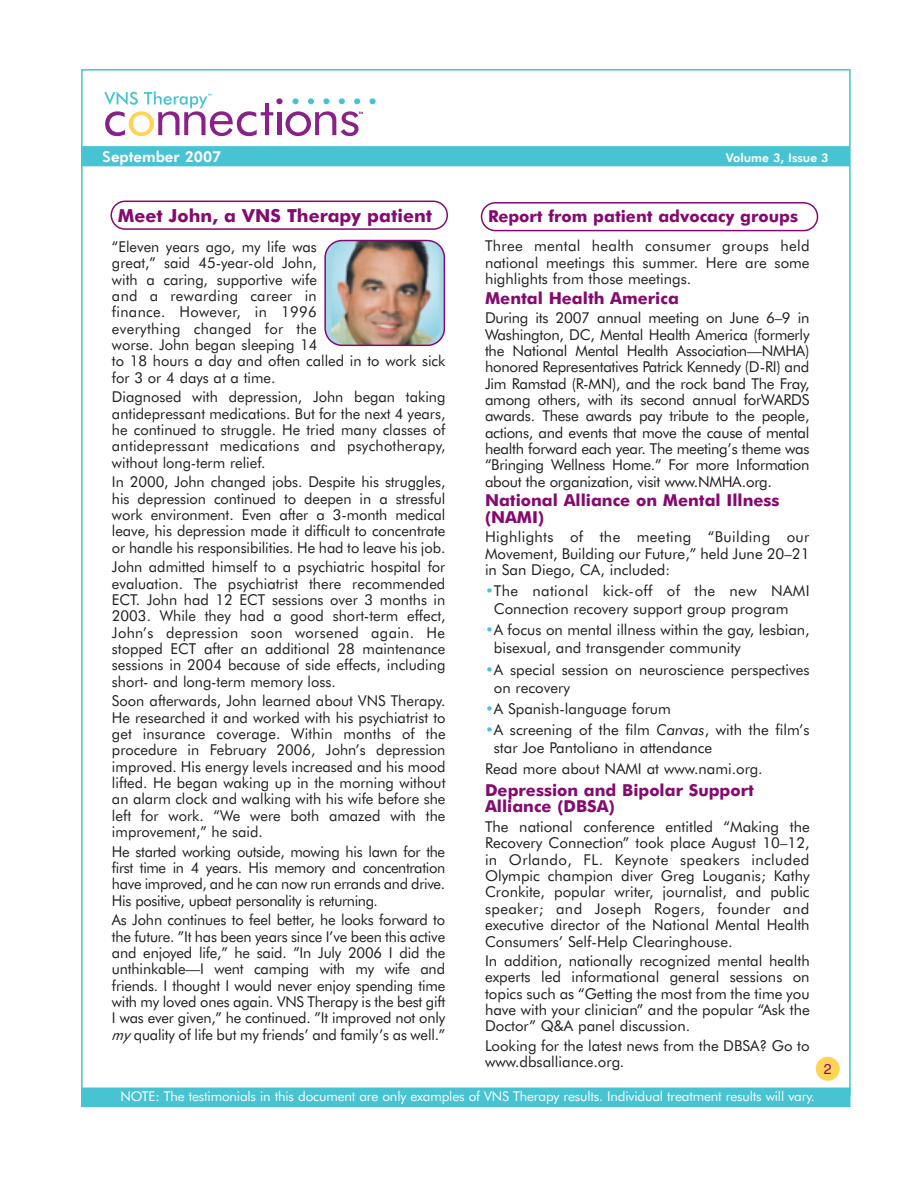
<style>
.page{position:relative;width:918px;height:1188px;background:#fff}
.page>*{position:absolute;margin:0;border:0;box-sizing:border-box;transform-origin:0 0}
.t1{font:700 18px "Futura BT";color:#850a70}
.t2{font:700 16.5px/16.4px "Futura BT";color:#850a70}
.t3{font:15px/16.4px "Futura BT";color:#231f20;text-align:justify}
.t4{font:800 15px "Futura BT";color:#fff}
.t5{font:14.4px "Helvetica";color:#850a70}
.t6{font:13.5px "Futura BT";letter-spacing:-.01em;color:#fff}
.t7{font:800 12px "Futura BT";color:#fff}
.s1{font-style:italic}
.s2{color:#47c3d2}
</style>
<div class="page">
<div style="left:82px;top:1088px;width:768px;height:18px;background:#47c3d2"></div>
<div style="left:81px;top:1088px;width:770px;height:19px;border:2px solid #47c3d2"></div>
<div style="left:82px;top:147px;width:767px;height:19px;background:#47c3d2"></div>
<div style="left:81px;top:146px;width:769px;height:20px;border:2px solid #47c3d2"></div>
<hr style="left:278px;top:112px;width:4px;height:23px;background:#828">
<div style="left:292px;top:98px;width:7px;height:6px;background:#47c3d2;border-radius:50%"></div>
<div style="left:276px;top:98px;width:7px;height:6px;background:#828;border-radius:50%"></div>
<svg style="left:308px;top:98px;width:6px;height:6px"></svg>
<svg style="left:323px;top:98px;width:6px;height:6px"></svg>
<svg style="left:339px;top:98px;width:6px;height:6px"></svg>
<svg style="left:354px;top:98px;width:6px;height:6px"></svg>
<div style="left:369px;top:98px;width:7px;height:6px;background:#47c3d2;border-radius:50%"></div>
<svg style="left:104px;top:91px;width:169px;height:45px"></svg>
<svg style="left:286px;top:111px;width:77px;height:25px"></svg>
<img style="left:324px;top:240px;width:121px;height:106px">
<div style="left:816px;top:1057px;width:24px;height:24px;background:#fed356;border-radius:50%"></div>
<svg style="left:111px;top:201px;width:337px;height:29px"></svg>
<svg style="left:481px;top:202px;width:337px;height:29px"></svg>
<p class="t4" style="left:103px;top:150px;width:120px">September 2007</p>
<p class="t7" style="left:726px;top:153px;width:104px">Volume 3, Issue 3</p>
<p class="t1" style="left:118px;top:208px;width:316px">Meet John, a VNS Therapy patient</p>
<p class="t2" style="left:488px;top:210px;width:312px">Report from patient advocacy groups</p>
<p class="t3" style="left:112px;top:240px;width:335px;text-align:left">“Eleven years ago, my life was<br>great,” said 45-year-old John,<br>with a caring, supportive wife<br>and a rewarding career in<br>finance. However, in 1996<br>everything changed for the<br>worse. John began sleeping 14<br>to 18 hours a day and often called in to work sick for 3 or 4 days at a time.</p>
<p class="t3" style="left:112px;top:390px;width:335px">Diagnosed with depression, John began taking antidepressant medications. But for the next 4 years, he continued to struggle. He tried many classes of antidepressant medications and psychotherapy, without long-term relief.</p>
<p class="t3" style="left:112px;top:475px;width:335px">In 2000, John changed jobs. Despite his struggles, his depression continued to deepen in a stressful work environment. Even after a 3-month medical leave, his depression made it difficult to concentrate or handle his responsibilities. He had to leave his job.</p>
<p class="t3" style="left:112px;top:560px;width:335px">John admitted himself to a psychiatric hospital for evaluation. The psychiatrist there recommended ECT. John had 12 ECT sessions over 3 months in 2003. While they had a good short-term effect, John’s depression soon worsened again. He stopped ECT after an additional 28 maintenance sessions in 2004 because of side effects, including short- and long-term memory loss.</p>
<p class="t3" style="left:112px;top:694px;width:335px">Soon afterwards, John learned about VNS Therapy.<br>He researched it and worked with his psychiatrist to get insurance coverage. Within months of the procedure in February 2006, John’s depression improved. His energy levels increased and his mood lifted. He began waking up in the morning without an alarm clock and walking with his wife before she left for work. “We were both amazed with the improvement,” he said.</p>
<p class="t3" style="left:112px;top:844px;width:335px">He started working outside, mowing his lawn for the first time in 4 years. His memory and concentration have improved, and he can now run errands and drive.<br>His positive, upbeat personality is returning.</p>
<p class="t3" style="left:112px;top:913px;width:335px">As John continues to feel better, he looks forward to the future. ”It has been years since I’ve been this active and enjoyed life,” he said. ”In July 2006 I did the unthinkable—I went camping with my wife and friends. I thought I would never enjoy spending time with my loved ones again. VNS Therapy is the best gift I was ever given,” he continued. ”It improved not only <span class="s1">my</span> quality of life but my friends’ and family’s as well.”</p>
<p class="t3" style="left:485px;top:239px;width:326px">Three mental health consumer groups held national meetings this summer. Here are some highlights from those meetings.</p>
<p class="t2" style="left:485px;top:291px;width:195px">Mental Health America</p>
<p class="t3" style="left:485px;top:311px;width:326px">During its 2007 annual meeting on June 6–9 in Washington, DC, Mental Health America (formerly the National Mental Health Association—NMHA) honored Representatives Patrick Kennedy (D-RI) and Jim Ramstad (R-MN), and the rock band The Fray, among others, with its second annual forWARDS awards. These awards pay tribute to the people, actions, and events that move the cause of mental health forward each year. The meeting’s theme was “Bringing Wellness Home.” For more Information about the organization, visit www.NMHA.org.</p>
<p class="t2" style="left:485px;top:494px;width:296px">National Alliance on Mental Illness (NAMI)</p>
<p class="t3" style="left:485px;top:530px;width:326px">Highlights of the meeting “Building our Movement, Building our Future,” held June 20–21 in San Diego, CA, included:</p>
<p class="t3" style="left:494px;top:583px;width:317px;line-height:18px;text-indent:-9px"><span class="s2">•</span>The national kick-off of the new NAMI<br>Connection recovery support group program</p>
<p class="t3" style="left:494px;top:622px;width:317px;line-height:18px;text-indent:-9px"><span class="s2">•</span>A focus on mental illness within the gay, lesbian, bisexual, and transgender community</p>
<p class="t3" style="left:494px;top:662px;width:317px;line-height:18px;text-indent:-9px"><span class="s2">•</span>A special session on neuroscience perspectives on recovery</p>
<p class="t3" style="left:485px;top:702px;width:187px"><span class="s2">•</span>A Spanish-language forum</p>
<p class="t3" style="left:494px;top:722px;width:317px;line-height:18px;text-indent:-9px"><span class="s2">•</span>A screening of the film <span class="s1">Canvas</span>, with the film’s star Joe Pantoliano in attendance</p>
<p class="t3" style="left:485px;top:762px;width:279px">Read more about NAMI at www.nami.org.</p>
<p class="t2" style="left:485px;top:783px;width:270px">Depression and Bipolar Support<br>Alliance (DBSA)</p>
<p class="t3" style="left:485px;top:820px;width:326px">The national conference entitled “Making the Recovery Connection” took place August 10–12, in Orlando, FL. Keynote speakers included Olympic champion diver Greg Louganis; Kathy Cronkite, popular writer, journalist, and public speaker; and Joseph Rogers, founder and executive director of the National Mental Health Consumers’ Self-Help Clearinghouse.</p>
<p class="t3" style="left:485px;top:954px;width:326px">In addition, nationally recognized mental health experts led informational general sessions on topics such as “Getting the most from the time you have with your clinician” and the popular “Ask the Doctor” Q&amp;A panel discussion.</p>
<p class="t3" style="left:485px;top:1039px;width:326px">Looking for the latest news from the DBSA? Go to www.dbsalliance.org.</p>
<p class="t6" style="left:121px;top:1091px;width:696px">NOTE: The testimonials in this document are only examples of VNS Therapy results. Individual treatment results will vary.</p>
<p class="t5" style="left:824px;top:1064px;width:10px">2</p>
</div>
